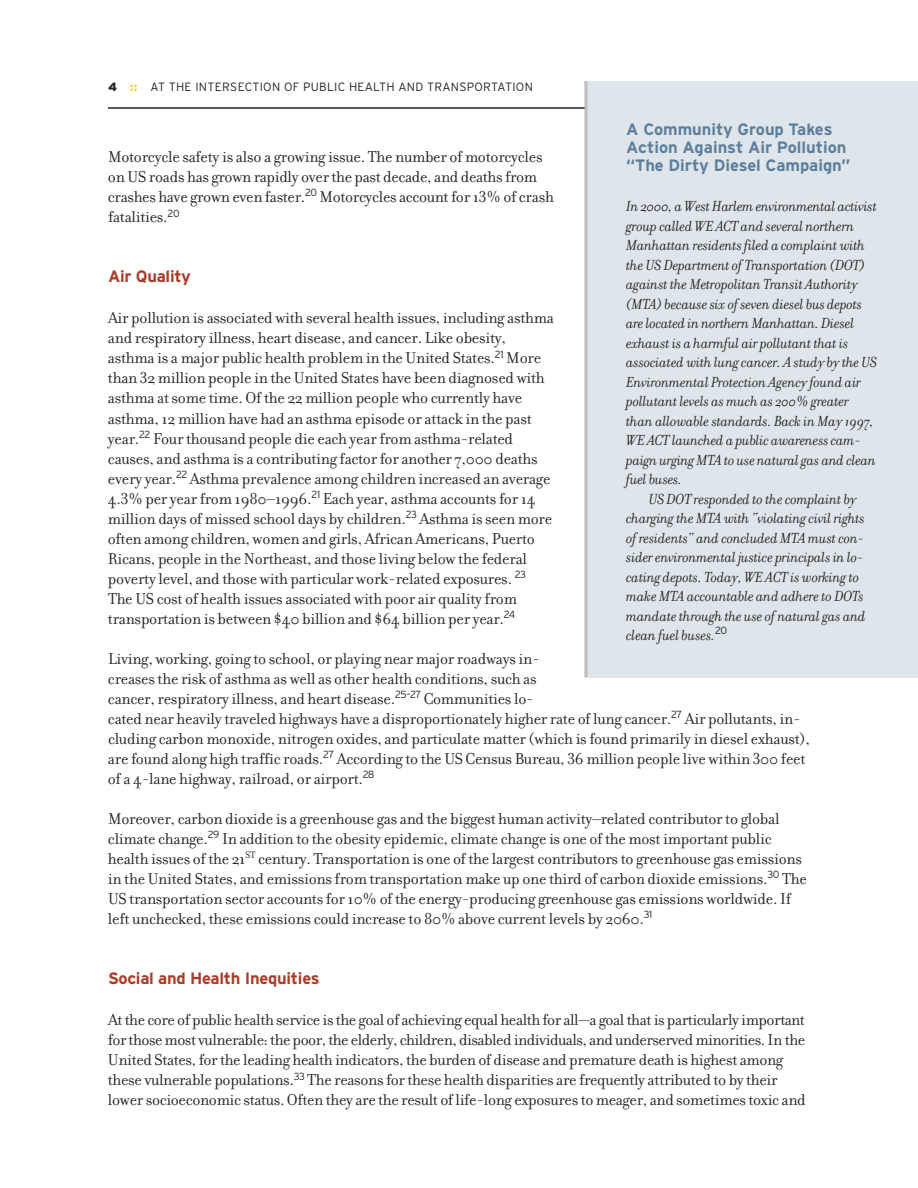
<style>
.page{position:relative;width:918px;height:1188px;background:#fff}
.page>*{position:absolute;margin:0;border:0;box-sizing:border-box;transform-origin:0 0}
.t1{font:17.1px/20px "Filosofia";letter-spacing:-.015em;color:#272627}
.t2{font:700 16.5px/18px "Interstate";color:#5d7f9c}
.t3{font:700 16.5px "Interstate";letter-spacing:-.015em;color:#a83c29}
.t4{font:italic 15.75px/19.5px "Filosofia";letter-spacing:-.015em;color:#272627}
.t5{font:300 12px "Interstate";letter-spacing:.025em;color:#272627}
.s1{font-weight:900}
.s2{font-weight:900;color:#eecf41}
</style>
<div class="page">
<hr style="left:108px;top:107px;width:702px;height:2px;background:#272627">
<div style="left:585px;top:81px;width:333px;height:596px;background:#dfe6eb"></div>
<hr style="left:586px;top:81px;width:1px;height:596px;background:#a9a8a9">
<hr style="left:585px;top:81px;width:1px;height:596px;background:#a9a8a9">
<p class="t5" style="left:108px;top:79px;width:426px"><span class="s1">4</span> <span class="s2">::</span> AT THE INTERSECTION OF PUBLIC HEALTH AND TRANSPORTATION</p>
<p class="t2" style="left:626px;top:121px;width:226px">A Community Group Takes<br>Action Against Air Pollution “The Dirty Diesel Campaign”</p>
<p class="t4" style="left:626px;top:196px;width:252px">In 2000, a WestHarlem environmental activist group called WE ACT and several northern Manhattan residents filed a complaint with the US Department of Transportation (DOT) against the Metropolitan Transit Authority (MTA) because six ofseven diesel bus depots arelocated in northernManhattan.Diesel exhaust is a harmful air pollutant that is associated with lung cancer. A study by the US Environmental Protection Agency found air pollutant levels as much as 200% greater than allowable standards. Back in May 1997, WE ACT launched a public awarenesscam&shy;paign urgingMTA to use natural gas and clean fuel buses.</p>
<p class="t4" style="left:626px;top:488px;width:241px;text-indent:22px">US DOT responded to the complaint by charging the MTA with “violating civil rights ofresidents” and concluded MTA must con&shy;sider environmental justice principals in lo&shy;cating depots. Today, WE ACT is working to make MTA accountable and adhere to DOTs mandate through the use of natural gas and clean fuel buses.<sup>20</sup></p>
<p class="t1" style="left:108px;top:146px;width:447px">Motorcycle safety is also a growing issue. The number of motorcycles on US roads has grown rapidly over the past decade, and deaths from crashes have grown even faster.<sup>20</sup> Motorcycles account for 13% of crash fatalities.<sup>20</sup></p>
<p class="t3" style="left:108px;top:267px;width:84px">Air Quality</p>
<p class="t1" style="left:108px;top:307px;width:447px">Air pollution is associated with several health issues, including asthma and respiratory illness, heart disease, and cancer. Like obesity, asthma is a major public health problem in the United States.<sup>21</sup> More than 32 million people in the United States have been diagnosed with asthma at some time. Of the 22 million people who currently have asthma, 12 million have had an asthma episode or attack in the past year.<sup>22</sup> Four thousand people die each year from asthma-related causes, and asthma is a contributing factor for another 7,000 deaths every year.<sup>22</sup> Asthma prevalence among children increased an average 4.3% per year from 1980–1996.<sup>21</sup> Each year, asthma accounts for 14 million days of missed school days by children.<sup>23</sup> Asthma is seen more often among children, women and girls, African Americans, Puerto Ricans, people in the Northeast, and those living below the federal poverty level, and those with particular work-related exposures. <sup>23<br></sup>The US cost of health issues associated with poor air quality from transportation is between $40 billion and $64 billion per year.<sup>24</sup></p>
<p class="t1" style="left:108px;top:648px;width:703px">Living, working, going to school, or playing near major roadways in-<br>creases the risk of asthma as well as other health conditions, such as<br>cancer, respiratory illness, and heart disease.<sup>25–27</sup> Communities lo-<br>cated near heavily traveled highways have a disproportionately higher rate of lung cancer.<sup>27</sup> Air pollutants, in&shy;cluding carbon monoxide, nitrogen oxides, and particulate matter (which is found primarily in diesel exhaust), are found along high traffic roads.<sup>27</sup> According to the US Census Bureau, 36 million people live within 300 feet of a 4-lane highway, railroad, or airport.<sup>28</sup></p>
<p class="t1" style="left:108px;top:808px;width:700px">Moreover, carbon dioxide is a greenhouse gas and the biggest human activity–related contributor to global climate change.<sup>29</sup> In addition to the obesity epidemic, climate change is one of the most important public health issues of the 21<sup>ST</sup> century. Transportation is one of the largest contributors to greenhouse gas emissions in the United States, and emissions from transportation make up one third of carbon dioxide emissions.<sup>30</sup> The US transportation sector accounts for 10% of the energy-producing greenhouse gas emissions worldwide. If left unchecked, these emissions could increase to 80% above current levels by 2060.<sup>31</sup></p>
<p class="t3" style="left:108px;top:969px;width:213px">Social and Health Inequities</p>
<p class="t1" style="left:108px;top:1009px;width:699px">At the core of public health service is the goal of achieving equal health for all—a goal that is particularly important forthosemost vulnerable:thepoor,the elderly, children,disabledindividuals, andunderservedminorities.In the United States, for the leading health indicators, the burden of disease and premature death is highest among these vulnerable populations.<sup>33</sup> The reasons for these health disparities are frequently attributed to by their lower socioeconomic status. Often they are the result of life-long exposures to meager, and sometimes toxic and</p>
</div>
